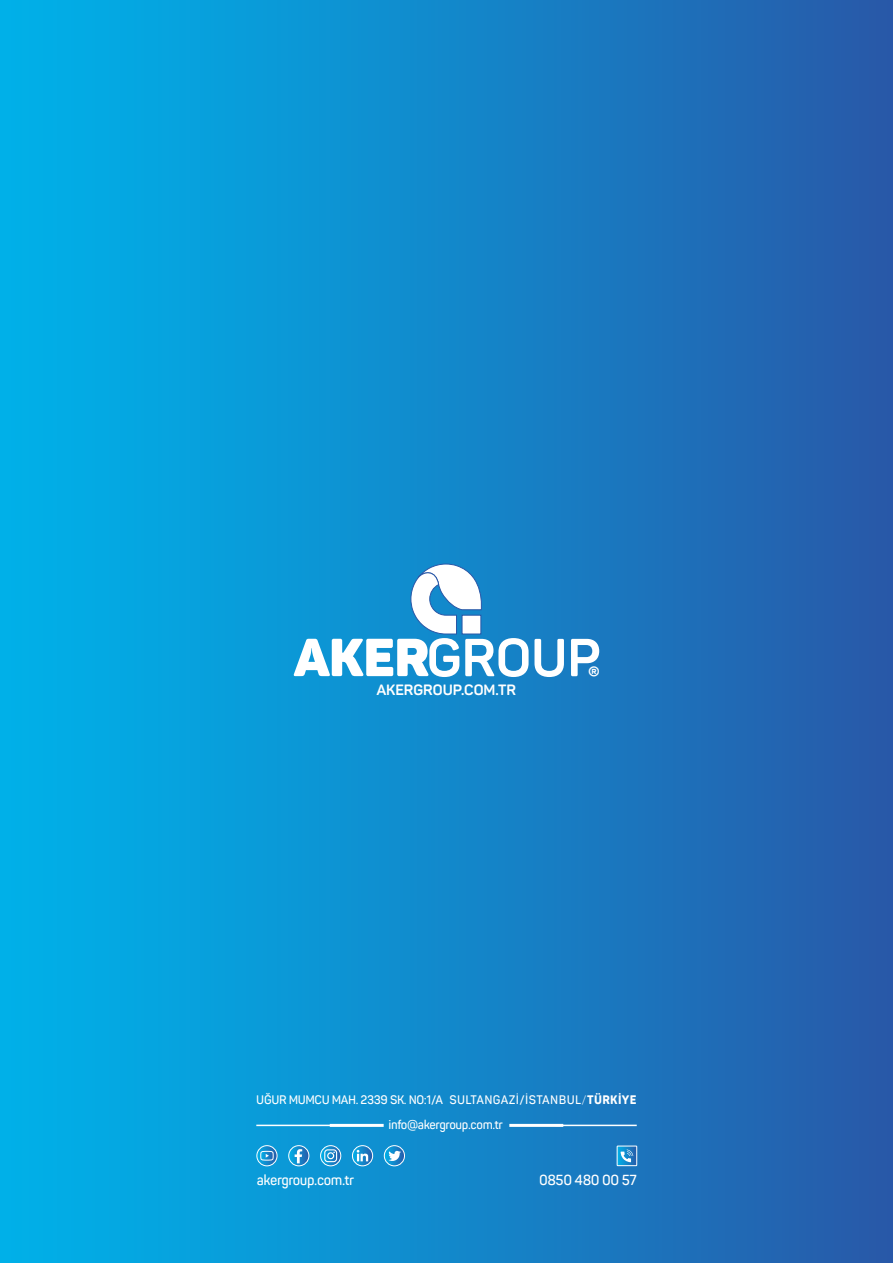
<style>
.page{position:relative;width:893px;height:1263px;background:#fff}
.page>*{position:absolute;margin:0;border:0;box-sizing:border-box;transform-origin:0 0}
.t1{font:700 52.65px "Panton";color:#fff}
.t2{font:700 14.7px "Panton";color:#fff}
.t3{font:600 14.4px "Panton Narrow";letter-spacing:-.03em;color:#fff}
.t4{font:600 12.6px "Panton Narrow";letter-spacing:-.03em;color:#fff}
.t5{font:600 12.15px "Panton Narrow";letter-spacing:-.03em;color:#fff}
.s1{font-weight:900}
.s2{font-weight:300}
.s3{font-weight:800}
</style>
<div class="page">
<div style="left:0;top:0;width:893px;height:1263px;background:linear-gradient(to right,#00b4eb,#285aa9)"></div>
<svg style="left:410px;top:563px;width:75px;height:72px"></svg>
<hr style="left:256px;top:1124px;width:116px;height:2px;background:#fff">
<hr style="left:555px;top:1124px;width:82px;height:2px;background:#fff">
<hr style="left:330px;top:1124px;width:54px;height:3px;background:#fff">
<hr style="left:509px;top:1124px;width:54px;height:3px;background:#fff">
<svg style="left:289px;top:1146px;width:20px;height:20px"></svg>
<div style="left:289px;top:1145px;width:20px;height:21px;border:1px solid #fff;border-radius:50%"></div>
<svg style="left:295px;top:1149px;width:7px;height:14px"></svg>
<svg style="left:321px;top:1146px;width:20px;height:20px"></svg>
<div style="left:320px;top:1145px;width:21px;height:21px;border:1px solid #fff;border-radius:50%"></div>
<svg style="left:324px;top:1149px;width:13px;height:13px"></svg>
<svg style="left:352px;top:1146px;width:21px;height:20px"></svg>
<div style="left:352px;top:1145px;width:21px;height:21px;border:1px solid #fff;border-radius:50%"></div>
<svg style="left:357px;top:1150px;width:11px;height:11px"></svg>
<svg style="left:384px;top:1146px;width:20px;height:20px"></svg>
<div style="left:384px;top:1145px;width:21px;height:21px;border:1px solid #fff;border-radius:50%"></div>
<svg style="left:388px;top:1150px;width:13px;height:13px"></svg>
<svg style="left:257px;top:1146px;width:20px;height:20px"></svg>
<div style="left:257px;top:1145px;width:20px;height:21px;border:1px solid #fff;border-radius:50%"></div>
<svg style="left:260px;top:1151px;width:14px;height:9px"></svg>
<svg style="left:617px;top:1146px;width:20px;height:20px"></svg>
<h1 class="t1" style="left:293px;top:625px;width:309px"><span class="s1">AKER</span>GROUP<sub>®</sub></h1>
<p class="t2" style="left:376px;top:681px;width:141px">AKERGROUP.COM.TR</p>
<p class="t5" style="left:256px;top:1092px;width:382px">UĞUR MUMCU MAH. 2339 SK. NO:1/A SULTANGAZİ/İSTANBUL<span class="s2">/</span><span class="s3">TÜRKİYE</span></p>
<p class="t3" style="left:257px;top:1171px;width:99px">akergroup.com.tr</p>
<p class="t4" style="left:388px;top:1116px;width:116px">info@akergroup.com.tr</p>
<p class="t3" style="left:539px;top:1171px;width:99px">0850 480 00 57</p>
</div>
